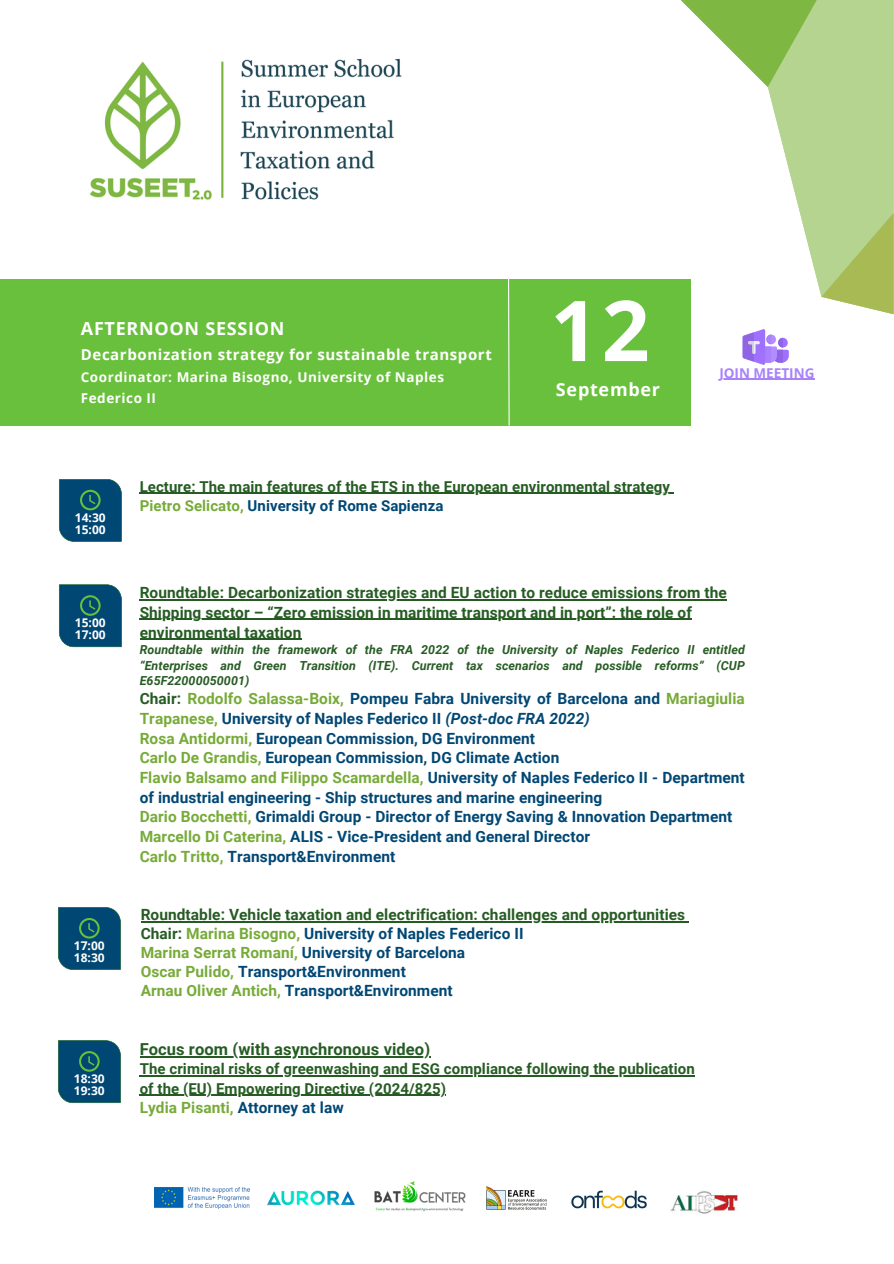
<style>
.page{position:relative;width:894px;height:1264px;background:#fff}
.page>*{position:absolute;margin:0;border:0;box-sizing:border-box;transform-origin:0 0}
.t1{font:700 84px "Open Sans";color:#fff}
.t2{font:700 18px "Open Sans";letter-spacing:.04em;color:#fff}
.t3{font:700 16.5px "Roboto";letter-spacing:.005em;color:#265c23}
.t4{font:700 15.45px/19.6px "Roboto";letter-spacing:.005em;color:#004774}
.t5{font:700 15.45px/19.6px "Roboto";letter-spacing:.005em;color:#265c23}
.t6{font:700 15.45px "Roboto";letter-spacing:.005em;color:#77ab39}
.t7{font:700 15px/19.2px "Roboto";letter-spacing:.005em;color:#265c23}
.t8{font:700 15px "Open Sans";letter-spacing:.04em;color:#fff}
.t9{font:700 13.5px/21px "Open Sans";letter-spacing:.04em;color:#fff}
.t10{font:700 13.5px "Open Sans";color:#a981fa}
.t11{font:italic 700 12.45px/15.6px "Roboto";letter-spacing:.005em;color:#265c23;text-align:justify}
.t12{font:700 12px "Open Sans";color:#fff}
.s1{color:#77ab39}
.s2{color:#004774}
.s3{color:#265c23}
.s4{font-style:italic}
</style>
<div class="page">
<svg style="left:680px;top:0;width:213px;height:314px"></svg>
<img style="left:89px;top:58px;width:313px;height:142px">
<div style="left:0;top:279px;width:690px;height:146px;background:#69c03d"></div>
<svg style="left:507px;top:279px;width:3px;height:147px"></svg>
<svg style="left:59px;top:479px;width:63px;height:62px;background:#0b5173"></svg>
<hr style="left:140px;top:493px;width:530px;height:1px;background:#265c23">
<hr style="left:140px;top:599px;width:586px;height:1px;background:#265c23">
<hr style="left:140px;top:619px;width:552px;height:1px;background:#265c23">
<hr style="left:140px;top:638px;width:161px;height:1px;background:#265c23">
<svg style="left:59px;top:584px;width:63px;height:63px;background:#0d5274"></svg>
<hr style="left:141px;top:921px;width:544px;height:1px;background:#265c23">
<svg style="left:58px;top:907px;width:63px;height:62px;background:#0b5173"></svg>
<svg style="left:742px;top:329px;width:46px;height:36px"></svg>
<hr style="left:719px;top:378px;width:95px;height:2px;background:#a981fa">
<img style="left:155px;top:1187px;width:94px;height:21px">
<img style="left:267px;top:1190px;width:88px;height:16px">
<img style="left:374px;top:1181px;width:92px;height:30px">
<img style="left:670px;top:1191px;width:68px;height:22px">
<img style="left:486px;top:1186px;width:61px;height:24px">
<img style="left:571px;top:1190px;width:76px;height:19px">
<hr style="left:140px;top:1056px;width:290px;height:1px;background:#265c23">
<hr style="left:140px;top:1075px;width:554px;height:1px;background:#265c23">
<hr style="left:140px;top:1094px;width:306px;height:1px;background:#265c23">
<svg style="left:58px;top:1040px;width:63px;height:63px;background:#0c5274"></svg>
<p class="t2" style="left:81px;top:315px;width:205px">AFTERNOON SESSION</p>
<p class="t8" style="left:81px;top:344px;width:412px">Decarbonization strategy for sustainable transport</p>
<p class="t9" style="left:81px;top:366px;width:364px">Coordinator: Marina Bisogno, University of Naples<br>Federico II</p>
<h1 class="t1" style="left:550px;top:271px;width:101px">12</h1>
<h4 class="t2" style="left:556px;top:376px;width:106px">September</h4>
<p class="t12" style="left:75px;top:508px;width:32px">14:30</p>
<p class="t12" style="left:75px;top:520px;width:32px">15:00</p>
<h3 class="t7" style="left:140px;top:477px;width:531px">Lecture: The main features of the ETS in the European environmental strategy<br><span class="s1">Pietro Selicato,</span> <span class="s2">University of Rome Sapienza</span></h3>
<p class="t10" style="left:719px;top:363px;width:96px">JOIN MEETING</p>
<p class="t12" style="left:75px;top:614px;width:32px">15:00</p>
<p class="t12" style="left:75px;top:626px;width:32px">17:00</p>
<p class="t12" style="left:74px;top:936px;width:32px">17:00</p>
<p class="t12" style="left:74px;top:948px;width:32px">18:30</p>
<p class="t12" style="left:74px;top:1070px;width:32px">18:30</p>
<h2 class="t12" style="left:74px;top:1082px;width:32px">19:30</h2>
<p class="t5" style="left:140px;top:583px;width:588px">Roundtable: Decarbonization strategies and EU action to reduce emissions from the</p>
<p class="t5" style="left:140px;top:603px;width:553px">Shipping sector – “Zero emission in maritime transport and in port”: the role of environmental taxation</p>
<p class="t11" style="left:140px;top:642px;width:606px">Roundtable within the framework of the FRA 2022 of the University of Naples Federico II entitled “Enterprises and Green Transition (ITE). Current tax scenarios and possible reforms” (CUP E65F22000050001)</p>
<p class="t4" style="left:140px;top:689px;width:606px"><span class="s3">Chair:</span> <span class="s1">Rodolfo Salassa-Boix,</span> Pompeu Fabra University of Barcelona and <span class="s1">Mariagiulia Trapanese,</span> University of Naples Federico II <span class="s4">(Post-doc FRA 2022)<br></span><span class="s1">Rosa Antidormi,</span> European Commission, DG Environment<br><span class="s1">Carlo De Grandis,</span> European Commission, DG Climate Action<br><span class="s1">Flavio Balsamo and Filippo Scamardella,</span> University of Naples Federico II - Department of industrial engineering - Ship structures and marine engineering<br><span class="s1">Dario Bocchetti,</span> Grimaldi Group - Director of Energy Saving &amp; Innovation Department <span class="s1">Marcello Di Caterina,</span> ALIS - Vice-President and General Director<br><span class="s1">Carlo Tritto,</span> Transport&amp;Environment</p>
<h2 class="t4" style="left:141px;top:905px;width:546px;line-height:19.2px"><span class="s3">Roundtable: Vehicle taxation and electrification: challenges and opportunities Chair:</span> <span class="s1">Marina Bisogno,</span> University of Naples Federico II<br><span class="s1">Marina Serrat Romaní,</span> University of Barcelona<br><span class="s1">Oscar Pulido,</span> Transport&amp;Environment<br><span class="s1">Arnau Oliver Antich,</span> Transport&amp;Environment</h2>
<p class="t3" style="left:140px;top:1039px;width:292px">Focus room (with asynchronous video)</p>
<p class="t7" style="left:140px;top:1059px;width:556px">The criminal risks of greenwashing and ESG compliance following the publication</p>
<p class="t7" style="left:140px;top:1078px;width:308px">of the (EU) Empowering Directive (2024/825)</p>
<p class="t6" style="left:140px;top:1098px;width:205px">Lydia Pisanti, <span class="s2">Attorney at law</span></p>
</div>
